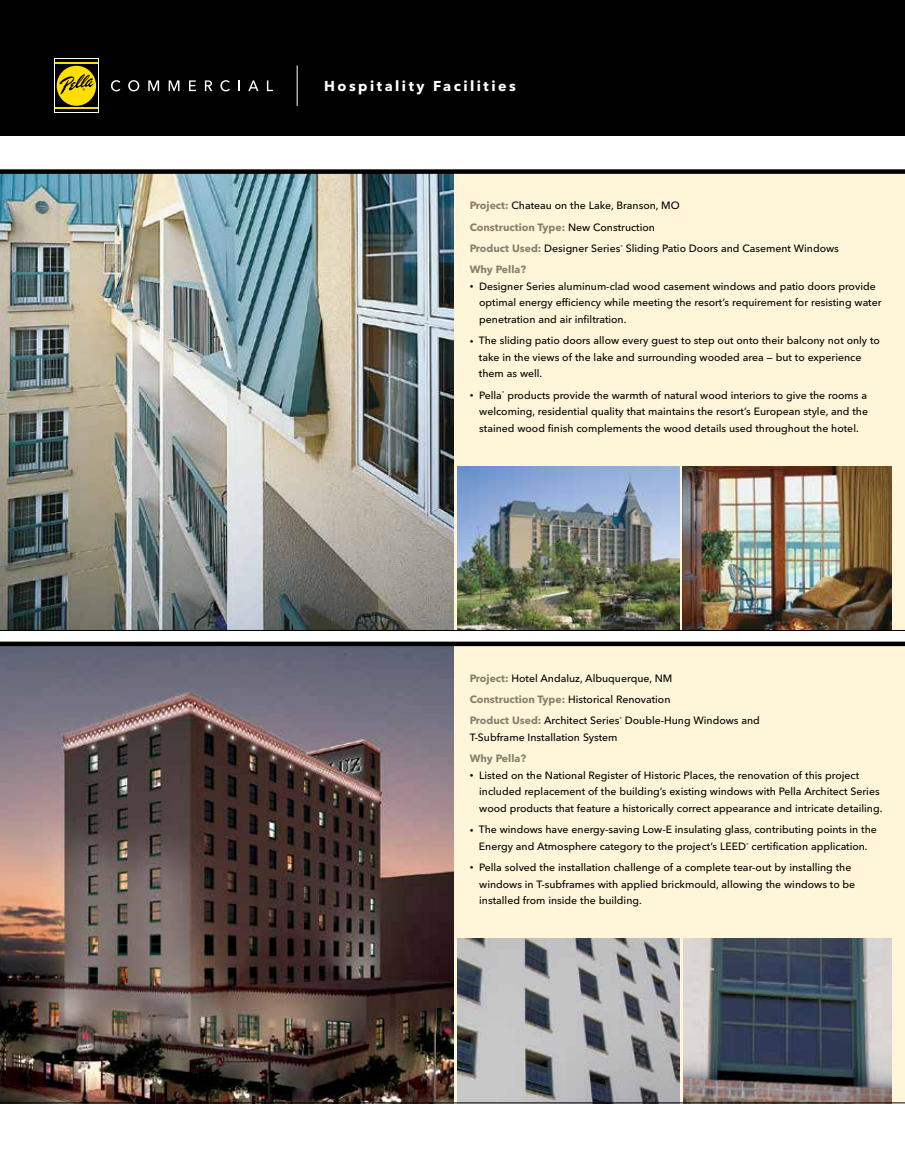
<style>
.page{position:relative;width:905px;height:1175px;background:#fff}
.page>*{position:absolute;margin:0;border:0;box-sizing:border-box;transform-origin:0 0}
.t1{font:700 14.25px "Avenir Next LT Pro";letter-spacing:.175em;color:#fff}
.t2{font:500 10.5px/16.5px "Avenir Next LT Pro";color:#000}
.t3{font:700 10.5px "Avenir Next LT Pro";color:#887e6e}
.t4{font:500 4.2px "Avenir Next LT Pro";color:#000}
.s1{font-weight:700;color:#887e6e}
.s2{font-size:7.5px}
</style>
<div class="page">
<div style="left:0;top:642px;width:904px;height:461px;background:#fff6da"></div>
<div style="left:0;top:0;width:904px;height:135px;background:#000"></div>
<svg style="left:54px;top:59px;width:45px;height:54px"></svg>
<div style="left:55px;top:60px;width:43px;height:52px;background:#000"></div>
<hr style="left:55px;top:62px;width:43px;height:2px;background:#ffdf00">
<hr style="left:55px;top:107px;width:43px;height:2px;background:#ffdf00">
<div style="left:57px;top:66px;width:39px;height:40px;background:#ffdf00;border-radius:50%"></div>
<svg style="left:59px;top:74px;width:35px;height:21px"></svg>
<svg style="left:111px;top:80px;width:9px;height:11px"></svg>
<svg style="left:128px;top:80px;width:11px;height:11px"></svg>
<svg style="left:148px;top:80px;width:11px;height:11px"></svg>
<svg style="left:169px;top:80px;width:10px;height:11px"></svg>
<svg style="left:189px;top:80px;width:7px;height:11px"></svg>
<svg style="left:205px;top:80px;width:7px;height:11px"></svg>
<svg style="left:220px;top:80px;width:10px;height:11px"></svg>
<svg style="left:238px;top:80px;width:2px;height:11px"></svg>
<svg style="left:248px;top:80px;width:10px;height:11px"></svg>
<svg style="left:267px;top:80px;width:6px;height:11px"></svg>
<hr style="left:297px;top:65px;width:1px;height:41px;background:#fff">
<div style="left:0;top:169px;width:904px;height:461px;background:#fff6da"></div>
<img style="left:0;top:646px;width:453px;height:456px">
<img style="left:0;top:174px;width:453px;height:456px">
<img style="left:457px;top:466px;width:222px;height:164px">
<img style="left:682px;top:466px;width:209px;height:164px">
<div style="left:0;top:641px;width:904px;height:5px;background:#000"></div>
<img style="left:457px;top:938px;width:222px;height:164px">
<img style="left:683px;top:938px;width:208px;height:164px">
<div style="left:0;top:169px;width:904px;height:5px;background:#000"></div>
<hr style="left:0;top:630px;width:904px;height:1px;background:#000">
<hr style="left:0;top:1102px;width:904px;height:1px;background:#000">
<h1 class="t1" style="left:324px;top:77px;width:193px">Hospitality Facilities</h1>
<p class="t2" style="left:469px;top:195px;width:211px;line-height:21.3px"><span class="s1">Project:</span> Chateau on the Lake, Branson, MO<br><span class="s1">Construction Type:</span> New Construction<br><span class="s1">Product Used:</span> Designer Series</p>
<p class="t4" style="left:620px;top:244px;width:4px">®</p>
<p class="t2" style="left:625px;top:240px;width:214px">Sliding Patio Doors and Casement Windows</p>
<p class="t3" style="left:469px;top:263px;width:58px">Why Pella?</p>
<p class="t2" style="left:479px;top:278px;width:404px;text-indent:-10px"><span class="s2">•</span> Designer Series aluminum-clad wood casement windows and patio doors provide optimal energy efficiency while meeting the resort’s requirement for resisting water penetration and air infiltration.</p>
<p class="t2" style="left:479px;top:332px;width:402px;text-indent:-9px"><span class="s2">•</span> The sliding patio doors allow every guest to step out onto their balcony not only to take in the views of the lake and surrounding wooded area — but to experience them as well.</p>
<p class="t2" style="left:469px;top:387px;width:34px"><span class="s2">•</span> Pella</p>
<p class="t4" style="left:502px;top:390px;width:4px">®</p>
<p class="t2" style="left:479px;top:387px;width:390px;text-align:justify;text-indent:28px">products provide the warmth of natural wood interiors to give the rooms a welcoming, residential quality that maintains the resort’s European style, and the stained wood finish complements the wood details used throughout the hotel.</p>
<p class="t2" style="left:469px;top:667px;width:204px;line-height:21.3px"><span class="s1">Project:</span> Hotel Andaluz, Albuquerque, NM<br><span class="s1">Construction Type:</span> Historical Renovation<br><span class="s1">Product Used:</span> Architect Series</p>
<p class="t4" style="left:619px;top:716px;width:4px">®</p>
<p class="t2" style="left:625px;top:712px;width:136px">Double-Hung Windows and</p>
<p class="t2" style="left:469px;top:729px;width:149px">T-Subframe Installation System</p>
<p class="t3" style="left:469px;top:752px;width:58px">Why Pella?</p>
<p class="t2" style="left:479px;top:767px;width:405px;text-indent:-10px"><span class="s2">•</span> Listed on the National Register of Historic Places, the renovation of this project included replacement of the building’s existing windows with Pella Architect Series wood products that feature a historically correct appearance and intricate detailing.</p>
<p class="t2" style="left:479px;top:821px;width:399px;text-indent:-9px"><span class="s2">•</span> The windows have energy-saving Low-E insulating glass, contributing points in the<br>Energy and Atmosphere category to the project’s LEED</p>
<p class="t4" style="left:746px;top:841px;width:4px">®</p>
<p class="t2" style="left:751px;top:837px;width:118px">certification application.</p>
<p class="t2" style="left:479px;top:859px;width:377px;text-indent:-10px"><span class="s2">•</span> Pella solved the installation challenge of a complete tear-out by installing the windows in T-subframes with applied brickmould, allowing the windows to be installed from inside the building.</p>
</div>
